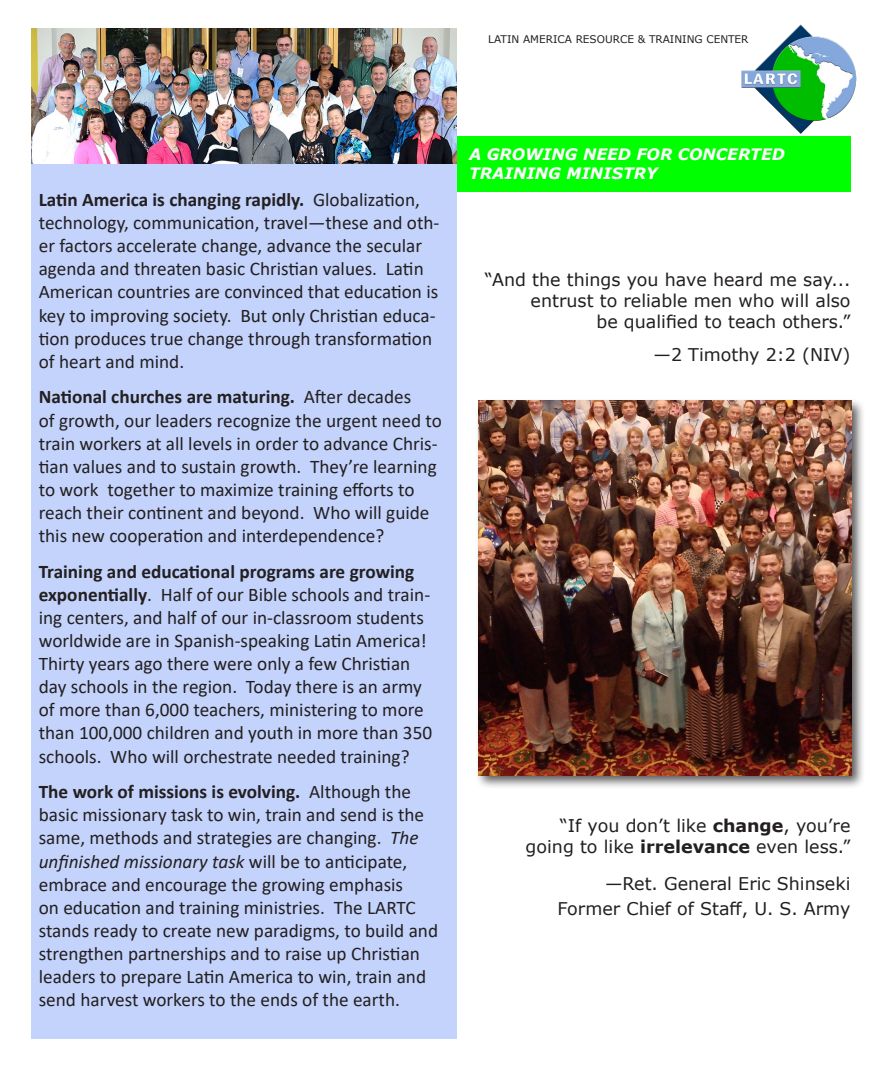
<style>
.page{position:relative;width:882px;height:1071px;background:#fff}
.page>*{position:absolute;margin:0;border:0;box-sizing:border-box;transform-origin:0 0}
.t1{font:19.25px/23.1px "Calibri";color:#231f20}
.t2{font:17.5px/21px "Verdana";color:#231f20;text-align:right}
.t3{font:italic 700 15.75px/18.9px "Verdana";color:#fff}
.t4{font:10.5px "Verdana";color:#231f20}
.s1{font-weight:700}
.s2{font-style:italic}
</style>
<div class="page">
<div style="left:32px;top:136px;width:425px;height:904px;background:#c3d3fb"></div>
<div style="left:457px;top:136px;width:393px;height:56px;background:#0f0"></div>
<img style="left:741px;top:24px;width:116px;height:110px">
<div style="left:475px;top:397px;width:391px;height:392px;background:#231f20;opacity:.75"></div>
<img style="left:479px;top:401px;width:372px;height:374px">
<img style="left:32px;top:28px;width:425px;height:135px">
<p class="t4" style="left:488px;top:32px;width:262px">LATIN AMERICA RESOURCE &amp; TRAINING CENTER</p>
<p class="t1" style="left:39px;top:188px;width:402px"><span class="s1">Latin America is changing rapidly.</span> Globalization, technology, communication, travel—these and oth&shy;er factors accelerate change, advance the secular agenda and threaten basic Christian values. Latin American countries are convinced that education is key to improving society. But only Christian educa&shy;tion produces true change through transformation of heart and mind.</p>
<p class="t1" style="left:39px;top:385px;width:405px"><span class="s1">National churches are maturing.</span> After decades<br>of growth, our leaders recognize the urgent need to train workers at all levels in order to advance Chris&shy;tian values and to sustain growth. They’re learning to work together to maximize training efforts to reach their continent and beyond. Who will guide this new cooperation and interdependence?</p>
<p class="t1" style="left:39px;top:559px;width:395px"><span class="s1">Training and educational programs are growing exponentially</span>. Half of our Bible schools and train&shy;ing centers, and half of our in-classroom students worldwide are in Spanish-speaking Latin America!<br>Thirty years ago there were only a few Christian day schools in the region. Today there is an army of more than 6,000 teachers, ministering to more than 100,000 children and youth in more than 350 schools. Who will orchestrate needed training?</p>
<p class="t1" style="left:39px;top:780px;width:401px"><span class="s1">The work of missions is evolving.</span> Although the basic missionary task to win, train and send is the same, methods and strategies are changing. <span class="s2">The unfinished missionary task</span> will be to anticipate, embrace and encourage the growing emphasis<br>on education and training ministries. The LARTC stands ready to create new paradigms, to build and strengthen partnerships and to raise up Christian leaders to prepare Latin America to win, train and send harvest workers to the ends of the earth.</p>
<p class="t3" style="left:469px;top:145px;width:317px">A GROWING NEED FOR CONCERTED<br>TRAINING MINISTRY</p>
<p class="t2" style="left:485px;top:269px;width:367px">“And the things you have heard me say... entrust to reliable men who will also<br>be qualified to teach others.”</p>
<p class="t2" style="left:654px;top:344px;width:199px">—2 Timothy 2:2 (NIV)</p>
<p class="t2" style="left:526px;top:815px;width:326px">“If you don’t like <span class="s1">change</span>, you’re going to like <span class="s1">irrelevance</span> even less.”</p>
<p class="t2" style="left:558px;top:871px;width:294px;line-height:25.2px">—Ret. General Eric Shinseki<br>Former Chief of Staff, U. S. Army</p>
</div>
